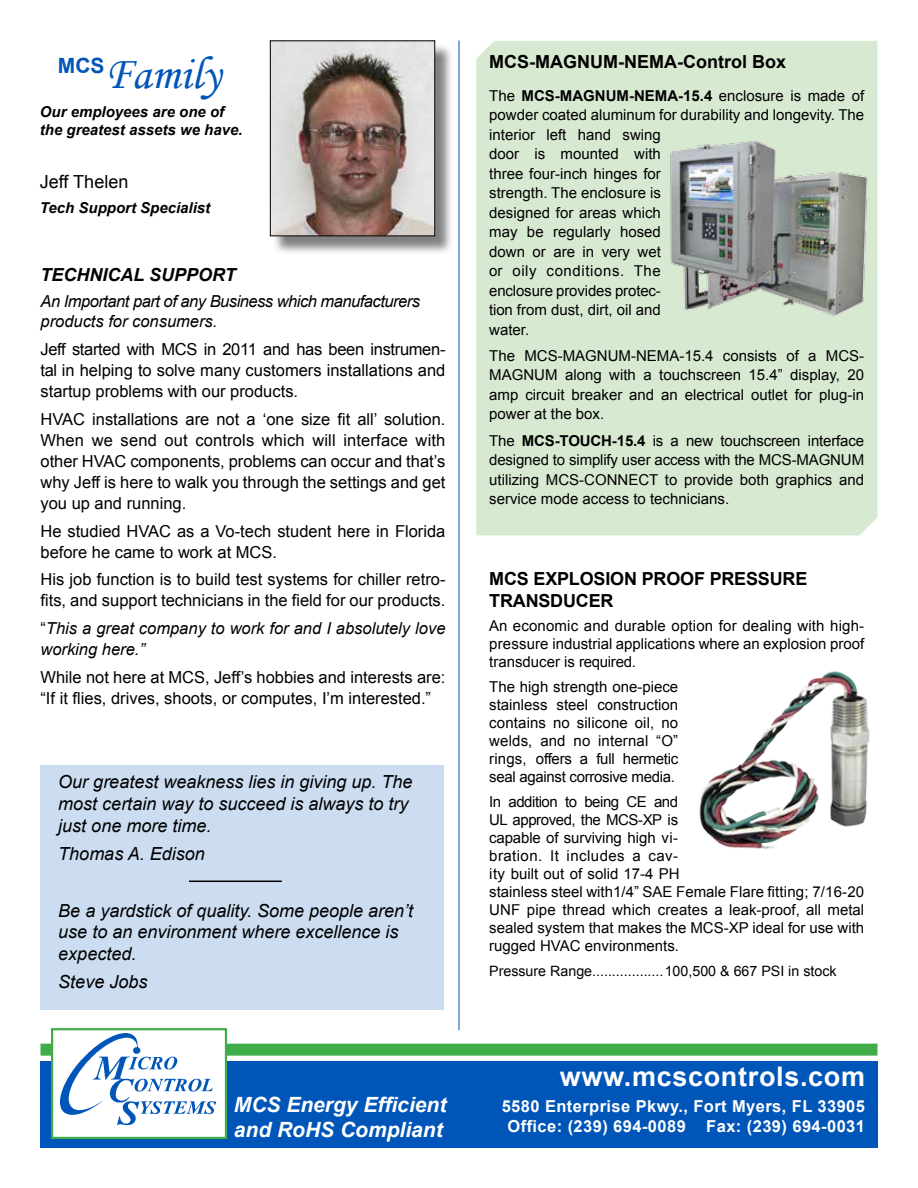
<style>
.page{position:relative;width:918px;height:1188px;background:#fff}
.page>*{position:absolute;margin:0;border:0;box-sizing:border-box;transform-origin:0 0}
.t1{font:46.5px "Monotype Corsiva";color:#0055b8}
.t2{font:700 27px "Arial";letter-spacing:.025em;color:#fff}
.t3{font:italic 700 21px/25.2px "Arial";color:#fff}
.t4{font:italic 18px/21.6px "Arial";color:#000}
.t5{font:700 18px/21.6px "Arial";letter-spacing:-.01em;color:#000}
.t6{font:italic 700 18px "Arial";color:#000}
.t7{font:18px "Arial";color:#000}
.t8{font:16.5px/21px "Arial";color:#000}
.t9{font:700 16.5px/19.8px "Arial";letter-spacing:.025em;color:#fff;text-align:center}
.t10{font:italic 16.5px/19.8px "Arial";letter-spacing:-.03em;color:#000}
.t11{font:italic 16.5px/21px "Arial";color:#000}
.t12{font:15px/19.5px "Arial";color:#000;text-align:justify}
.t13{font:italic 700 15px/18px "Arial";color:#000}
.t14{font:14.25px "Arial";color:#000}
.s1{font-style:normal}
.s2{font-weight:700}
</style>
<div class="page">
<div style="left:40px;top:766px;width:404px;height:244px;background:#ccddf1"></div>
<div style="left:40px;top:1044px;width:838px;height:12px;background:#41ad49"></div>
<div style="left:40px;top:1061px;width:838px;height:87px;background:#0055b8"></div>
<div style="left:52px;top:1029px;width:174px;height:109px;background:#fff"></div>
<img style="left:61px;top:1034px;width:154px;height:91px">
<div style="left:51px;top:1028px;width:176px;height:111px;border:2px solid #41ad49"></div>
<div style="left:476px;top:41px;width:402px;height:494px;background:#d8e9d2"></div>
<hr style="left:459px;top:40px;width:1px;height:990px;background:#0055b8">
<img style="left:676px;top:167px;width:196px;height:155px">
<img style="left:668px;top:137px;width:109px;height:148px">
<img style="left:699px;top:671px;width:171px;height:178px">
<hr style="left:189px;top:881px;width:93px;height:1px;background:#000">
<div style="left:272px;top:43px;width:182px;height:212px;background:#000;opacity:.5"></div>
<img style="left:272px;top:42px;width:161px;height:192px">
<div style="left:270px;top:40px;width:165px;height:196px;border:1px solid #000"></div>
<h1 class="t1" style="left:58px;top:45px;width:164px"><sup>MCS</sup>Family</h1>
<p class="t13" style="left:40px;top:103px;width:204px">Our employees are one of the greatest assets we have.</p>
<p class="t7" style="left:40px;top:170px;width:90px">Jeff Thelen</p>
<p class="t13" style="left:40px;top:199px;width:172px">Tech Support Specialist</p>
<p class="t6" style="left:40px;top:263px;width:197px">TECHNICAL SUPPORT</p>
<p class="t10" style="left:40px;top:292px;width:381px">An Important part of any Business which manufacturers products for consumers.</p>
<p class="t8" style="left:40px;top:339px;width:407px;text-align:justify">Jeff started with MCS in 2011 and has been instrumen&shy;tal in helping to solve many customers installations and startup problems with our products.</p>
<p class="t8" style="left:40px;top:409px;width:406px;text-align:justify">HVAC installations are not a ‘one size fit all’ solution.<br>When we send out controls which will interface with other HVAC components, problems can occur and that’s why Jeff is here to walk you through the settings and get you up and running.</p>
<p class="t8" style="left:40px;top:520px;width:407px">He studied HVAC as a Vo-tech student here in Florida before he came to work at MCS.</p>
<p class="t8" style="left:40px;top:569px;width:406px">His job function is to build test systems for chiller retro&shy;fits, and support technicians in the field for our products.</p>
<p class="t11" style="left:40px;top:618px;width:407px"><span class="s1">“</span>This a great company to work for and I absolutely love working here.”</p>
<p class="t8" style="left:40px;top:667px;width:406px">While not here at MCS, Jeff’s hobbies and interests are: “If it flies, drives, shoots, or computes, I’m interested.”</p>
<p class="t4" style="left:58px;top:772px;width:356px">Our greatest weakness lies in giving up. The most certain way to succeed is always to try just one more time.</p>
<p class="t4" style="left:58px;top:843px;width:148px">Thomas A. Edison</p>
<p class="t4" style="left:58px;top:900px;width:356px">Be a yardstick of quality. Some people aren’t use to an environment where excellence is expected.</p>
<p class="t4" style="left:58px;top:971px;width:91px">Steve Jobs</p>
<h3 class="t3" style="left:234px;top:1092px;width:214px">MCS Energy Efficient and RoHS Compliant</h3>
<p class="t5" style="left:489px;top:51px;width:298px">MCS-MAGNUM-NEMA-Control Box</p>
<p class="t12" style="left:489px;top:86px;width:376px;text-align:left">The <span class="s2">MCS-MAGNUM-NEMA-15.4</span> enclosure is made of powder coated aluminum for durability and longevity. The interior left hand swing<br>door is mounted with<br>three four-inch hinges for<br>strength. The enclosure is<br>designed for areas which<br>may be regularly hosed<br>down or are in very wet<br>or oily conditions. The<br>enclosure provides protec-<br>tion from dust, dirt, oil and<br>water.</p>
<p class="t12" style="left:489px;top:346px;width:377px">The MCS-MAGNUM-NEMA-15.4 consists of a MCS-MAGNUM along with a touchscreen 15.4” display, 20 amp circuit breaker and an electrical outlet for plug-in power at the box.</p>
<p class="t12" style="left:489px;top:431px;width:376px">The <span class="s2">MCS-TOUCH-15.4</span> is a new touchscreen interface designed to simplify user access with the MCS-MAGNUM utilizing MCS-CONNECT to provide both graphics and service mode access to technicians.</p>
<p class="t5" style="left:489px;top:568px;width:320px">MCS EXPLOSION PROOF PRESSURE<br>TRANSDUCER</p>
<p class="t12" style="left:489px;top:617px;width:376px;line-height:18px">An economic and durable option for dealing with high&shy;pressure industrial applications where an explosion proof transducer is required.</p>
<p class="t12" style="left:489px;top:678px;width:190px;line-height:18px">The high strength one-piece stainless steel construction contains no silicone oil, no welds, and no internal “O” rings, offers a full hermetic seal against corrosive media.</p>
<p class="t12" style="left:489px;top:793px;width:376px;line-height:18px;text-align:left">In addition to being CE and<br>UL approved, the MCS-XP is<br>capable of surviving high vi-<br>bration. It includes a cav-<br>ity built out of solid 17-4 PH<br>stainless steel with1/4” SAE Female Flare fitting; 7/16-20<br>UNF pipe thread which creates a leak-proof, all metal sealed system that makes the MCS-XP ideal for use with rugged HVAC environments.</p>
<p class="t14" style="left:489px;top:961px;width:349px">Pressure Range..................100,500 &amp; 667 PSI in stock</p>
<h2 class="t2" style="left:560px;top:1058px;width:307px">www.mcscontrols.com</h2>
<p class="t9" style="left:502px;top:1097px;width:365px">5580 Enterprise Pkwy., Fort Myers, FL 33905<br>Office: (239) 694-0089 Fax: (239) 694-0031</p>
</div>
